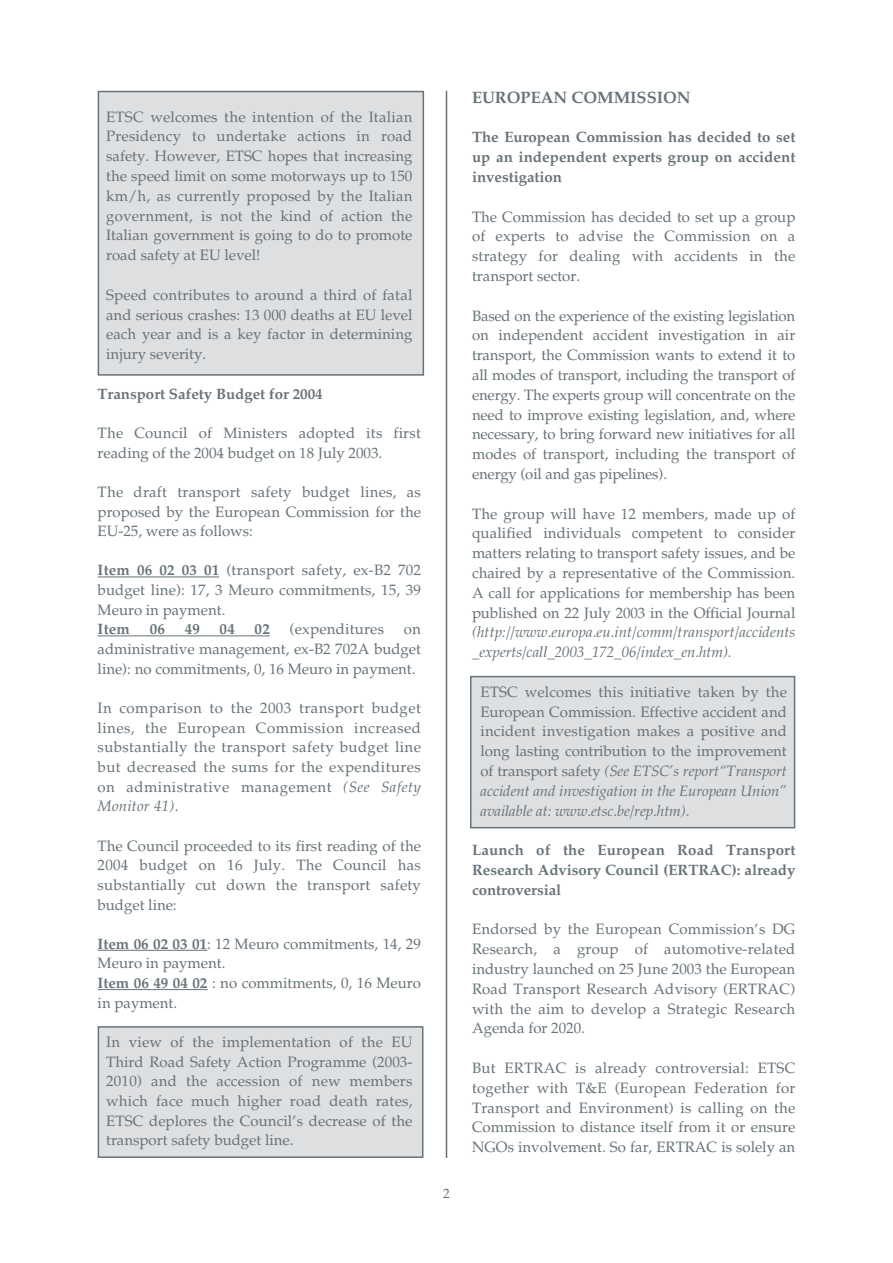
<style>
.page{position:relative;width:893px;height:1263px;background:#fff}
.page>*{position:absolute;margin:0;border:0;box-sizing:border-box;transform-origin:0 0}
.t1{font:700 16.5px "Palatino";color:#677379}
.t2{font:15px/19.8px "Palatino";color:#677379;text-align:justify}
.t3{font:700 15px/19.8px "Palatino";color:#677379;text-align:justify}
.t4{font:italic 15px/19.8px "Palatino";letter-spacing:.005em;color:#677379}
.t5{font:13.5px "Palatino";color:#677379}
.s1{font-weight:700}
.s2{font-style:italic}
</style>
<div class="page">
<div style="left:470px;top:677px;width:324px;height:151px;background:#dedfe1"></div>
<div style="left:470px;top:676px;width:325px;height:152px;border:2px solid #677379"></div>
<div style="left:98px;top:92px;width:325px;height:283px;background:#dedfe1"></div>
<div style="left:98px;top:91px;width:326px;height:285px;border:2px solid #677379"></div>
<hr style="left:446px;top:91px;width:1px;height:1067px;background:#677379">
<div style="left:98px;top:1027px;width:325px;height:130px;background:#dedfe1"></div>
<div style="left:98px;top:1026px;width:325px;height:132px;border:2px solid #677379"></div>
<hr style="left:98px;top:577px;width:121px;height:1px;background:#677379">
<hr style="left:98px;top:636px;width:172px;height:1px;background:#677379">
<hr style="left:98px;top:950px;width:109px;height:1px;background:#677379">
<hr style="left:98px;top:989px;width:109px;height:1px;background:#677379">
<p class="t2" style="left:106px;top:108px;width:308px">ETSC welcomes the intention of the Italian Presidency to undertake actions in road safety. However, ETSC hopes that increasing the speed limit on some motorways up to 150 km/h, as currently proposed by the Italian government, is not the kind of action the Italian government is going to do to promote road safety at EU level!</p>
<p class="t2" style="left:106px;top:286px;width:308px">Speed contributes to around a third of fatal and serious crashes: 13 000 deaths at EU level each year and is a key factor in determining injury severity.</p>
<p class="t3" style="left:98px;top:385px;width:226px">Transport Safety Budget for 2004</p>
<p class="t2" style="left:98px;top:425px;width:325px">The Council of Ministers adopted its first reading of the 2004 budget on 18 July 2003.</p>
<p class="t2" style="left:98px;top:484px;width:325px">The draft transport safety budget lines, as proposed by the European Commission for the EU-25, were as follows:</p>
<p class="t2" style="left:98px;top:562px;width:325px"><span class="s1">Item 06 02 03 01</span> (transport safety, ex-B2 702 budget line): 17, 3 Meuro commitments, 15, 39<br>Meuro in payment.</p>
<p class="t3" style="left:98px;top:621px;width:34px">Item</p>
<p class="t3" style="left:150px;top:621px;width:17px">06</p>
<p class="t3" style="left:185px;top:621px;width:17px">49</p>
<p class="t3" style="left:220px;top:621px;width:17px">04</p>
<p class="t3" style="left:254px;top:621px;width:17px">02</p>
<p class="t2" style="left:289px;top:621px;width:96px">(expenditures</p>
<p class="t2" style="left:98px;top:621px;width:325px;text-indent:306px">on administrative management, ex-B2 702A budget line): no commitments, 0, 16 Meuro in payment.</p>
<p class="t2" style="left:98px;top:700px;width:325px">In comparison to the 2003 transport budget lines, the European Commission increased substantially the transport safety budget line but decreased the sums for the expenditures on administrative management <span class="s2">(See Safety Monitor 41)</span>.</p>
<p class="t2" style="left:98px;top:837px;width:325px">The Council proceeded to its first reading of the 2004 budget on 16 July. The Council has substantially cut down the transport safety budget line:</p>
<p class="t2" style="left:98px;top:936px;width:325px;text-align:left"><span class="s1">Item 06 02 03 01</span>: 12 Meuro commitments, 14, 29<br>Meuro in payment.<br><span class="s1">Item 06 49 04 02</span> : no commitments, 0, 16 Meuro in payment.</p>
<p class="t2" style="left:106px;top:1034px;width:308px">In view of the implementation of the EU Third Road Safety Action Programme (2003- 2010) and the accession of new members which face much higher road death rates, ETSC deplores the Council’s decrease of the transport safety budget line.</p>
<p class="t5" style="left:443px;top:1188px;width:8px">2</p>
<p class="t1" style="left:472px;top:91px;width:220px">EUROPEAN COMMISSION</p>
<p class="t3" style="left:472px;top:129px;width:325px">The European Commission has decided to set up an independent experts group on accident investigation</p>
<p class="t2" style="left:472px;top:208px;width:325px">The Commission has decided to set up a group of experts to advise the Commission on a strategy for dealing with accidents in the transport sector.</p>
<p class="t2" style="left:472px;top:307px;width:325px">Based on the experience of the existing legislation on independent accident investigation in air transport, the Commission wants to extend it to all modes of transport, including the transport of energy. The experts group will concentrate on the need to improve existing legislation, and, where necessary, to bring forward new initiatives for all modes of transport, including the transport of energy (oil and gas pipelines).</p>
<p class="t2" style="left:472px;top:505px;width:325px">The group will have 12 members, made up of qualified individuals competent to consider matters relating to transport safety issues, and be chaired by a representative of the Commission.<br>A call for applications for membership has been published on 22 July 2003 in the Official Journal</p>
<p class="t4" style="left:472px;top:624px;width:325px">(http://www.europa.eu.int/comm/transport/accidents _experts/call_2003_172_06/index_en.htm).</p>
<p class="t2" style="left:480px;top:684px;width:308px">ETSC welcomes this initiative taken by the European Commission. Effective accident and incident investigation makes a positive and long lasting contribution to the improvement of transport safety <span class="s2">(See ETSC’s report“Transport accident and investigation in the European Union” available at: www.etsc.be/rep.htm).</span></p>
<p class="t3" style="left:472px;top:842px;width:325px">Launch of the European Road Transport Research Advisory Council (ERTRAC): already controversial</p>
<p class="t2" style="left:472px;top:921px;width:325px">Endorsed by the European Commission’s DG Research, a group of automotive-related industry launched on 25 June 2003 the European Road Transport Research Advisory (ERTRAC) with the aim to develop a Strategic Research Agenda for 2020.</p>
<p class="t2" style="left:472px;top:1060px;width:325px">But ERTRAC is already controversial: ETSC together with T&amp;E (European Federation for Transport and Environment) is calling on the Commission to distance itself from it or ensure NGOs involvement. So far, ERTRAC is solely an</p>
</div>
